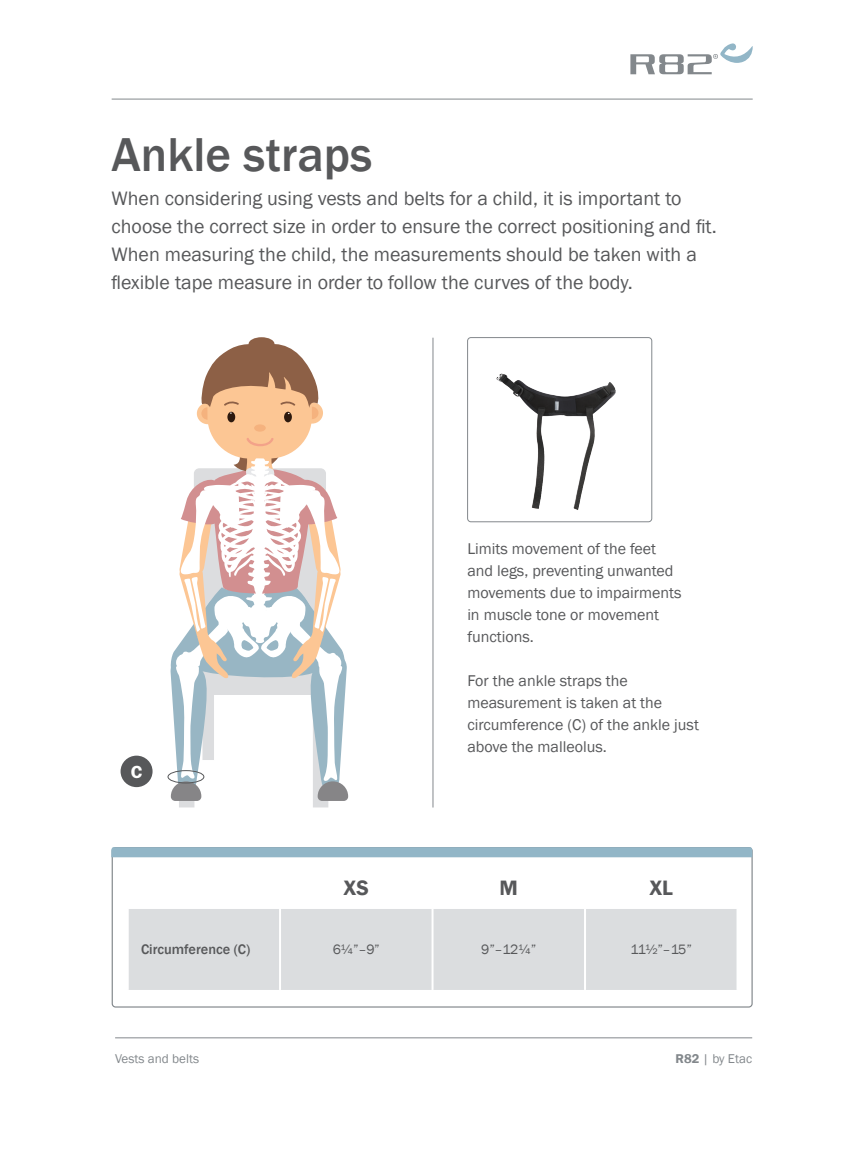
<style>
.page{position:relative;width:864px;height:1152px;background:#fff}
.page>*{position:absolute;margin:0;border:0;box-sizing:border-box;transform-origin:0 0}
.float_jp{font:500 48.8px "Franklin Gothic";color:#57585a}
._1__Header_-_Product{font:600 21.4px "Franklin Gothic";color:#57585a}
._1__Sub_header_-_Fro{font:20px/28px "Franklin Gothic";color:#57585a}
.t1{font:600 18.2px "Franklin Gothic";color:#fff}
._5__Body_-_Features{font:16px/22px "Franklin Gothic";color:#57585a}
.Overskrift_til_measu{font:500 14.2px "Franklin Gothic";color:#57585a}
.Image_CmDescr{font:14px "Franklin Gothic";letter-spacing:-.035em;color:#57585a}
._8__Pagina{font:13px "Franklin Gothic";color:#83888c}
.s1{font-weight:600}
</style>
<div class="page">
<hr style="left:433px;top:338px;width:1px;height:470px;background:#83888c">
<svg style="left:630px;top:43px;width:123px;height:31px"></svg>
<hr style="left:112px;top:99px;width:641px;height:1px;background:#83888c">
<hr style="left:115px;top:1037px;width:637px;height:1px;background:#83888c">
<img style="left:496px;top:375px;width:90px;height:134px">
<div style="left:467px;top:337px;width:185px;height:185px;border:1px solid #83888c;border-radius:3px"></div>
<div style="left:249px;top:337px;width:25px;height:14px;background:#8d6046;border-radius:50%"></div>
<svg style="left:168px;top:341px;width:180px;height:460px"></svg>
<div style="left:121px;top:756px;width:32px;height:31px;background:#57585a;border-radius:50%"></div>
<div style="left:168px;top:770px;width:36px;height:13px;border:1px solid #57585a;border-radius:50%"></div>
<div style="left:129px;top:909px;width:608px;height:81px;background:#dbdddf"></div>
<hr style="left:432px;top:909px;width:2px;height:81px;background:#fff">
<hr style="left:584px;top:909px;width:2px;height:81px;background:#fff">
<hr style="left:279px;top:909px;width:2px;height:81px;background:#fff">
<svg style="left:111px;top:847px;width:641px;height:10px;background:#91b5c6"></svg>
<p class="float_jp" style="left:111px;top:125px;width:262px">Ankle straps</p>
<p class="_1__Sub_header_-_Fro" style="left:111px;top:185px;width:607px">When considering using vests and belts for a child, it is important to choose the correct size in order to ensure the correct positioning and fit.<br>When measuring the child, the measurements should be taken with a flexible tape measure in order to follow the curves of the body.</p>
<p class="t1" style="left:131px;top:760px;width:13px">C</p>
<p class="_5__Body_-_Features" style="left:467px;top:538px;width:216px">Limits movement of the feet and legs, preventing unwanted movements due to impairments in muscle tone or movement functions.</p>
<p class="_5__Body_-_Features" style="left:467px;top:670px;width:233px">For the ankle straps the measurement is taken at the circumference (C) of the ankle just above the malleolus.</p>
<p class="_1__Header_-_Product" style="left:344px;top:875px;width:27px">XS</p>
<p class="_1__Header_-_Product" style="left:500px;top:875px;width:20px">M</p>
<p class="_1__Header_-_Product" style="left:649px;top:875px;width:25px">XL</p>
<p class="Overskrift_til_measu" style="left:141px;top:941px;width:111px">Circumference (C)</p>
<p class="Image_CmDescr" style="left:333px;top:941px;width:49px">6¼”–9”</p>
<p class="Image_CmDescr" style="left:481px;top:941px;width:57px">9”–12¼”</p>
<p class="Image_CmDescr" style="left:630px;top:941px;width:63px">11½”–15”</p>
<p class="_8__Pagina" style="left:115px;top:1051px;width:86px">Vests and belts</p>
<p class="_8__Pagina" style="left:675px;top:1051px;width:78px"><span class="s1">R82</span> | by Etac</p>
</div>
